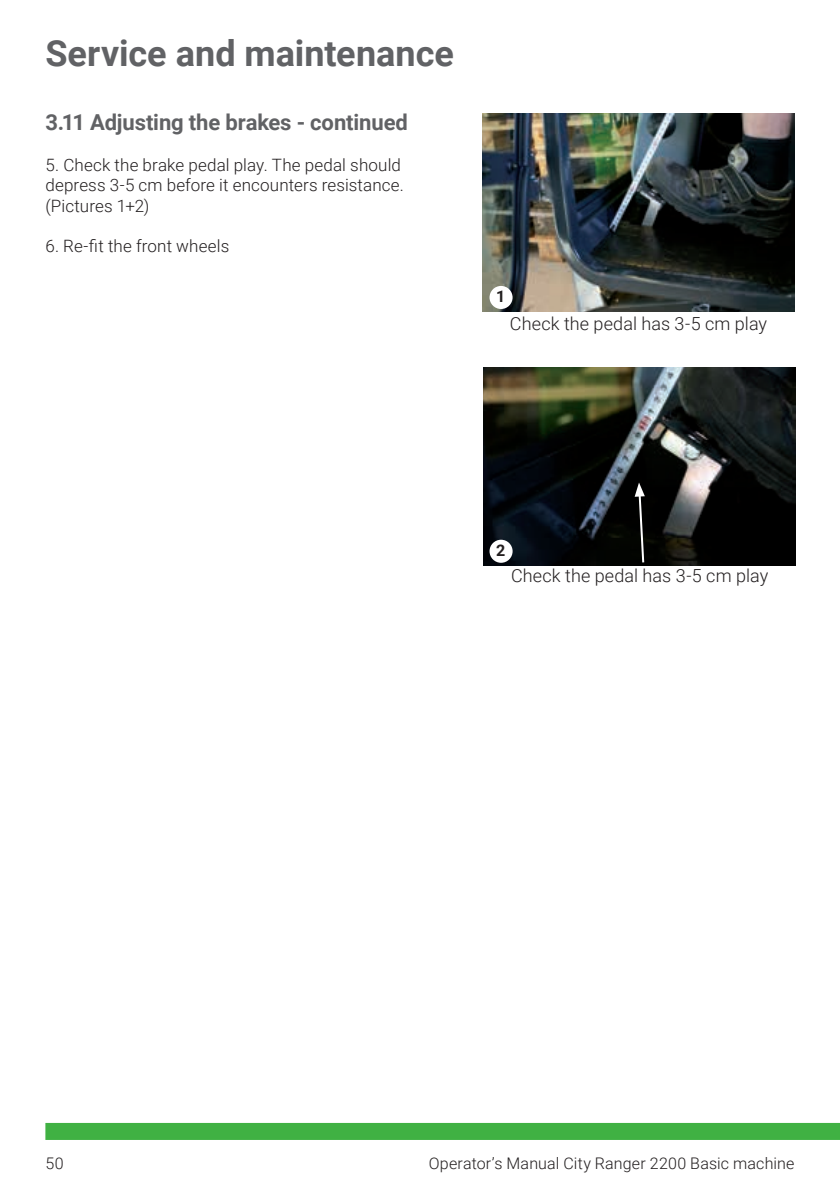
<style>
.page{position:relative;width:840px;height:1191px;background:#fff}
.page>*{position:absolute;margin:0;border:0;box-sizing:border-box;transform-origin:0 0}
.t1{font:700 36px "Roboto";color:#616265}
.t2{font:700 22px "Roboto";letter-spacing:-.005em;color:#616265}
.t3{font:300 18px "Roboto";letter-spacing:.005em;color:#231f20}
.t4{font:300 17px/20.4px "Roboto";letter-spacing:.01em;color:#231f20}
.t5{font:300 16px "Roboto";letter-spacing:.01em;color:#231f20}
.t6{font:700 16px "Roboto";color:#231f20}
</style>
<div class="page">
<div style="left:45px;top:1123px;width:794px;height:17px;background:#40b143"></div>
<img style="left:482px;top:113px;width:312px;height:199px">
<img style="left:483px;top:367px;width:312px;height:199px">
<div style="left:489px;top:286px;width:23px;height:23px;background:#fff;border-radius:50%"></div>
<div style="left:489px;top:540px;width:23px;height:23px;background:#fff;border-radius:50%"></div>
<svg style="left:634px;top:482px;width:11px;height:82px"></svg>
<h1 class="t1" style="left:45px;top:28px;width:410px">Service and maintenance</h1>
<p class="t2" style="left:45px;top:107px;width:364px">3.11 Adjusting the brakes - continued</p>
<p class="t4" style="left:45px;top:154px;width:360px">5. Check the brake pedal play. The pedal should depress 3-5 cm before it encounters resistance. (Pictures 1+2)</p>
<p class="t4" style="left:45px;top:235px;width:185px">6. Re-fit the front wheels</p>
<p class="t6" style="left:496px;top:285px;width:11px">1</p>
<p class="t3" style="left:509px;top:311px;width:258px">Check the pedal has 3-5 cm play</p>
<p class="t6" style="left:496px;top:539px;width:11px">2</p>
<p class="t3" style="left:510px;top:563px;width:258px">Check the pedal has 3-5 cm play</p>
<p class="t5" style="left:45px;top:1152px;width:20px">50</p>
<p class="t5" style="left:428px;top:1152px;width:367px">Operator’s Manual City Ranger 2200 Basic machine</p>
</div>
